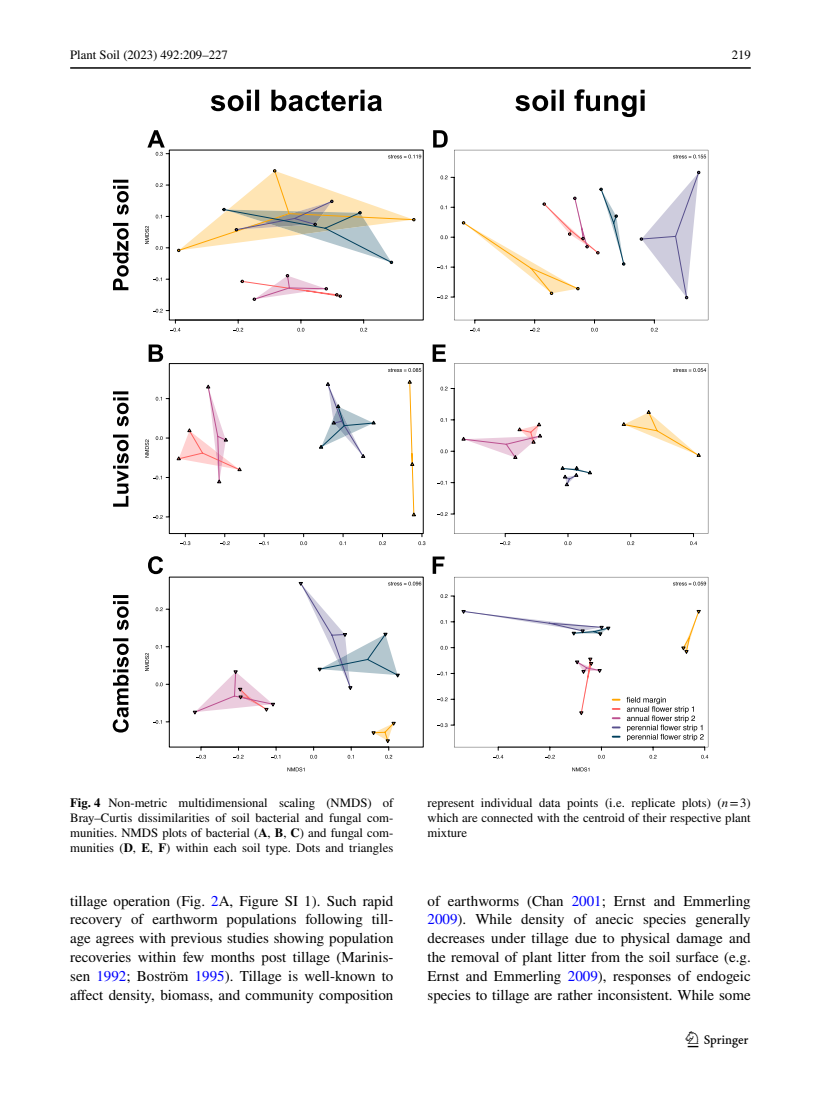
<style>
.page{position:relative;width:821px;height:1106px;background:#fff}
.page>*{position:absolute;margin:0;border:0;box-sizing:border-box;transform-origin:0 0}
.t1{font:22.5px "Springnew Regular 3";color:#000}
.t2{font:15px/18.8px "STIX";color:#000;text-align:justify}
.t3{font:12.75px/15px "STIX";color:#000;text-align:justify}
.s1{font-weight:700}
.s2{font-style:italic}
.s3{color:#00f}
</style>
<div class="page">
<hr style="left:70px;top:67px;width:680px;height:2px;background:#000">
<hr style="left:475px;top:320px;width:179px;height:1px;background:#000">
<svg style="left:470px;top:320px;width:10px;height:11px"></svg>
<svg style="left:529px;top:320px;width:10px;height:11px"></svg>
<svg style="left:591px;top:320px;width:7px;height:11px"></svg>
<svg style="left:651px;top:320px;width:7px;height:11px"></svg>
<svg style="left:437px;top:295px;width:17px;height:4px"></svg>
<svg style="left:437px;top:265px;width:17px;height:4px"></svg>
<svg style="left:440px;top:235px;width:14px;height:4px"></svg>
<svg style="left:440px;top:205px;width:14px;height:4px"></svg>
<svg style="left:440px;top:175px;width:14px;height:4px"></svg>
<svg style="left:454px;top:150px;width:254px;height:170px"></svg>
<svg style="left:462px;top:188px;width:163px;height:107px"></svg>
<svg style="left:640px;top:171px;width:60px;height:128px"></svg>
<svg style="left:673px;top:155px;width:33px;height:3px"></svg>
<hr style="left:505px;top:533px;width:188px;height:1px;background:#000">
<svg style="left:500px;top:533px;width:10px;height:12px"></svg>
<svg style="left:564px;top:534px;width:7px;height:11px"></svg>
<svg style="left:627px;top:534px;width:7px;height:11px"></svg>
<svg style="left:690px;top:533px;width:7px;height:12px"></svg>
<svg style="left:437px;top:512px;width:17px;height:4px"></svg>
<svg style="left:437px;top:481px;width:17px;height:3px"></svg>
<svg style="left:440px;top:449px;width:14px;height:4px"></svg>
<svg style="left:440px;top:418px;width:14px;height:4px"></svg>
<svg style="left:440px;top:386px;width:14px;height:4px"></svg>
<svg style="left:454px;top:363px;width:254px;height:170px"></svg>
<svg style="left:621px;top:410px;width:80px;height:47px"></svg>
<svg style="left:560px;top:466px;width:32px;height:20px"></svg>
<svg style="left:461px;top:422px;width:81px;height:37px"></svg>
<svg style="left:673px;top:368px;width:33px;height:4px"></svg>
<svg style="left:437px;top:723px;width:17px;height:4px"></svg>
<svg style="left:437px;top:697px;width:17px;height:4px"></svg>
<svg style="left:437px;top:671px;width:17px;height:4px"></svg>
<svg style="left:440px;top:646px;width:14px;height:3px"></svg>
<svg style="left:440px;top:620px;width:14px;height:4px"></svg>
<svg style="left:440px;top:594px;width:14px;height:4px"></svg>
<svg style="left:454px;top:577px;width:254px;height:170px"></svg>
<svg style="left:572px;top:767px;width:17px;height:4px"></svg>
<svg style="left:673px;top:581px;width:33px;height:4px"></svg>
<hr style="left:175px;top:320px;width:189px;height:1px;background:#000">
<svg style="left:170px;top:320px;width:10px;height:11px"></svg>
<svg style="left:233px;top:320px;width:10px;height:11px"></svg>
<svg style="left:297px;top:320px;width:7px;height:11px"></svg>
<svg style="left:360px;top:320px;width:7px;height:11px"></svg>
<svg style="left:153px;top:309px;width:16px;height:3px"></svg>
<svg style="left:153px;top:277px;width:16px;height:4px"></svg>
<svg style="left:156px;top:246px;width:13px;height:4px"></svg>
<svg style="left:156px;top:215px;width:13px;height:3px"></svg>
<svg style="left:156px;top:183px;width:13px;height:4px"></svg>
<svg style="left:145px;top:226px;width:4px;height:18px"></svg>
<svg style="left:241px;top:274px;width:101px;height:27px"></svg>
<svg style="left:177px;top:169px;width:238px;height:95px"></svg>
<svg style="left:388px;top:155px;width:33px;height:3px"></svg>
<svg style="left:180px;top:534px;width:10px;height:11px"></svg>
<svg style="left:220px;top:534px;width:10px;height:11px"></svg>
<svg style="left:259px;top:534px;width:9px;height:11px"></svg>
<svg style="left:300px;top:534px;width:7px;height:11px"></svg>
<svg style="left:339px;top:534px;width:7px;height:11px"></svg>
<svg style="left:379px;top:534px;width:7px;height:11px"></svg>
<svg style="left:418px;top:533px;width:7px;height:12px"></svg>
<svg style="left:153px;top:515px;width:16px;height:4px"></svg>
<svg style="left:153px;top:475px;width:16px;height:4px"></svg>
<svg style="left:156px;top:436px;width:13px;height:4px"></svg>
<svg style="left:156px;top:397px;width:13px;height:3px"></svg>
<div style="left:169px;top:363px;width:254px;height:171px;border:1px solid #000"></div>
<svg style="left:145px;top:439px;width:4px;height:18px"></svg>
<svg style="left:407px;top:380px;width:9px;height:136px"></svg>
<svg style="left:319px;top:382px;width:57px;height:76px"></svg>
<svg style="left:176px;top:384px;width:66px;height:99px"></svg>
<svg style="left:388px;top:368px;width:33px;height:4px"></svg>
<hr style="left:201px;top:747px;width:188px;height:1px;background:#000">
<svg style="left:196px;top:747px;width:10px;height:11px"></svg>
<svg style="left:233px;top:747px;width:10px;height:11px"></svg>
<svg style="left:271px;top:747px;width:9px;height:11px"></svg>
<svg style="left:310px;top:747px;width:7px;height:11px"></svg>
<svg style="left:348px;top:747px;width:6px;height:11px"></svg>
<svg style="left:153px;top:720px;width:16px;height:4px"></svg>
<svg style="left:156px;top:682px;width:13px;height:4px"></svg>
<svg style="left:156px;top:645px;width:13px;height:3px"></svg>
<svg style="left:156px;top:607px;width:13px;height:4px"></svg>
<svg style="left:287px;top:767px;width:17px;height:4px"></svg>
<svg style="left:145px;top:653px;width:4px;height:18px"></svg>
<svg style="left:192px;top:670px;width:83px;height:44px"></svg>
<svg style="left:371px;top:722px;width:25px;height:36px"></svg>
<svg style="left:298px;top:581px;width:123px;height:109px"></svg>
<svg style="left:211px;top:90px;width:171px;height:21px"></svg>
<svg style="left:515px;top:89px;width:129px;height:28px"></svg>
<svg style="left:113px;top:180px;width:16px;height:110px"></svg>
<svg style="left:113px;top:391px;width:16px;height:115px"></svg>
<svg style="left:113px;top:595px;width:16px;height:137px"></svg>
<svg style="left:147px;top:130px;width:22px;height:26px"></svg>
<svg style="left:433px;top:130px;width:14px;height:17px"></svg>
<svg style="left:149px;top:344px;width:14px;height:18px"></svg>
<svg style="left:432px;top:344px;width:14px;height:18px"></svg>
<svg style="left:148px;top:556px;width:15px;height:18px"></svg>
<svg style="left:432px;top:556px;width:12px;height:18px"></svg>
<svg style="left:461px;top:610px;width:247px;height:148px"></svg>
<p class="t3" style="left:70px;top:48px;width:159px">Plant Soil (2023) 492:209–227</p>
<p class="t3" style="left:731px;top:49px;width:21px">219</p>
<p class="t3" style="left:70px;top:795px;width:325px"><span class="s1">Fig. 4</span> Non-metric multidimensional scaling (NMDS) of Bray–Curtis dissimilarities of soil bacterial and fungal com&shy;munities. NMDS plots of bacterial (<span class="s1">A</span>, <span class="s1">B</span>, <span class="s1">C</span>) and fungal com&shy;munities (<span class="s1">D</span>, <span class="s1">E</span>, <span class="s1">F</span>) within each soil type. Dots and triangles</p>
<p class="t3" style="left:427px;top:795px;width:325px">represent individual data points (i.e. replicate plots) (<span class="s2">n</span>=3) which are connected with the centroid of their respective plant mixture</p>
<p class="t2" style="left:70px;top:892px;width:325px">tillage operation (Fig. <span class="s3">2</span>A, Figure SI 1). Such rapid recovery of earthworm populations following till&shy;age agrees with previous studies showing population recoveries within few months post tillage (Marinis&shy;sen <span class="s3">1992</span>; Boström <span class="s3">1995</span>). Tillage is well-known to affect density, biomass, and community composition</p>
<p class="t2" style="left:427px;top:892px;width:325px">of earthworms (Chan <span class="s3">2001</span>; Ernst and Emmerling <span class="s3">2009</span>). While density of anecic species generally decreases under tillage due to physical damage and the removal of plant litter from the soil surface (e.g.<br>Ernst and Emmerling <span class="s3">2009</span>), responses of endogeic species to tillage are rather inconsistent. While some</p>
<h1 class="t1" style="left:687px;top:1031px;width:62px">1 3</h1>
</div>
